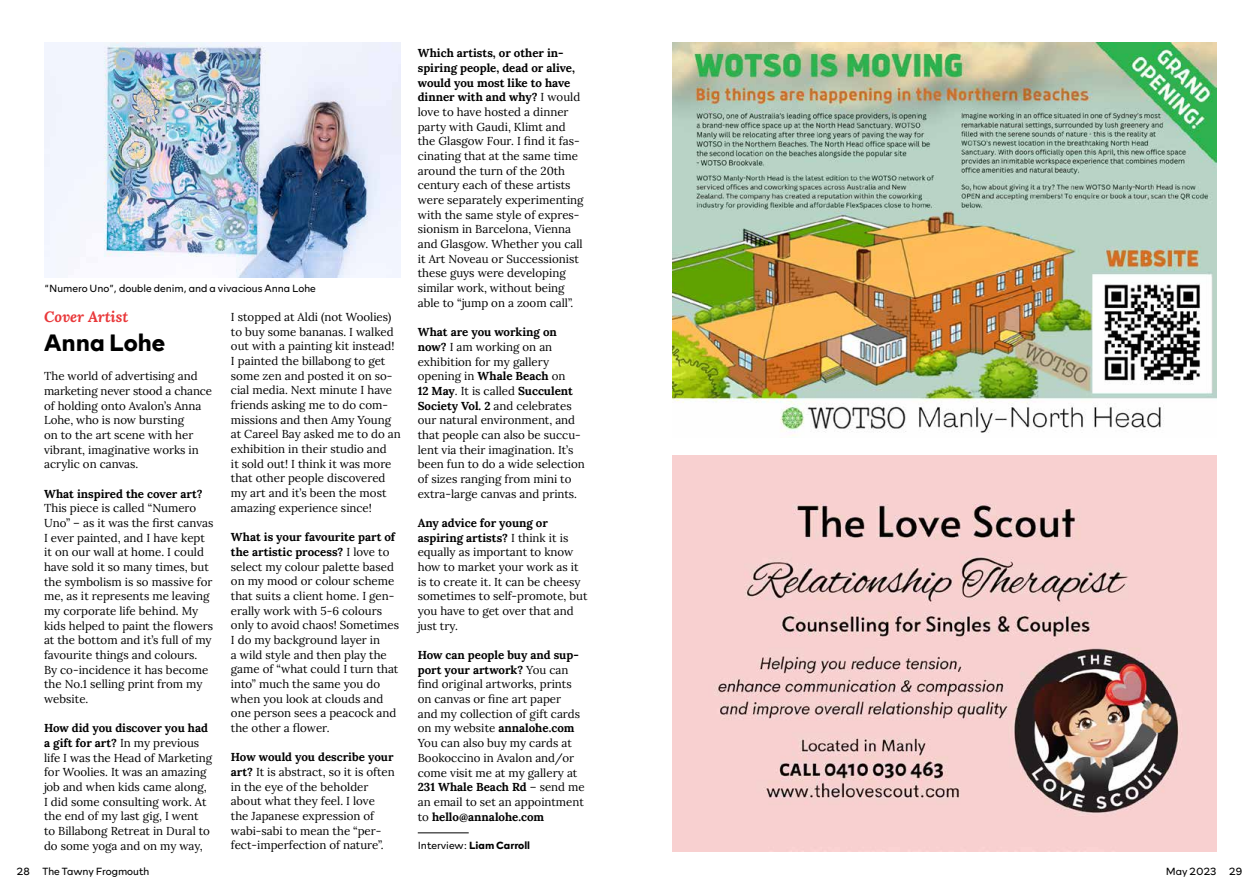
<style>
.page{position:relative;width:1259px;height:893px;background:#fff}
.page>*{position:absolute;margin:0;border:0;box-sizing:border-box;transform-origin:0 0}
.t1{font:700 24px "Rockford Sans";color:#000}
.t2{font:italic 700 15px "Lora";color:#e9383a}
.t3{font:11.55px/14.7px "Lora";color:#000}
.t4{font:700 11.55px "Lora";color:#000}
.t5{font:300 10.5px "Rockford Sans";color:#000}
.t6{font:700 10.5px "Rockford Sans";color:#000}
.s1{font-weight:700}
.s2{font-weight:300}
</style>
<div class="page">
<img style="left:44px;top:43px;width:357px;height:234px">
<hr style="left:418px;top:833px;width:51px;height:1px;background:#000">
<img style="left:672px;top:43px;width:544px;height:393px">
<img style="left:672px;top:456px;width:544px;height:395px">
<p class="t5" style="left:45px;top:281px;width:273px">“Numero Uno”, double denim, and a vivacious Anna Lohe</p>
<p class="t2" style="left:44px;top:306px;width:86px">Cover Artist</p>
<h1 class="t1" style="left:44px;top:325px;width:123px">Anna Lohe</h1>
<p class="t3" style="left:44px;top:368px;width:169px">The world of advertising and marketing never stood a chance of holding onto Avalon’s Anna<br>Lohe, who is now bursting<br>on to the art scene with her vibrant, imaginative works in acrylic on canvas.</p>
<p class="t4" style="left:44px;top:485px;width:160px">What inspired the cover art?</p>
<p class="t3" style="left:44px;top:500px;width:171px">This piece is called “Numero<br>Uno” – as it was the first canvas<br>I ever painted, and I have kept it on our wall at home. I could have sold it so many times, but the symbolism is so massive for me, as it represents me leaving my corporate life behind. My kids helped to paint the flowers at the bottom and it’s full of my favourite things and colours.<br>By co-incidence it has become the No.1 selling print from my website.</p>
<p class="t3" style="left:44px;top:720px;width:169px"><span class="s1">How did you discover you had a gift for art?</span> In my previous life I was the Head of Marketing for Woolies. It was an amazing job and when kids came along,<br>I did some consulting work. At the end of my last gig, I went to Billabong Retreat in Dural to do some yoga and on my way,</p>
<p class="t3" style="left:231px;top:309px;width:171px">I stopped at Aldi (not Woolies) to buy some bananas. I walked out with a painting kit instead!<br>I painted the billabong to get some zen and posted it on so&shy;cial media. Next minute I have friends asking me to do com&shy;missions and then Amy Young at Careel Bay asked me to do an exhibition in their studio and<br>it sold out! I think it was more that other people discovered my art and it’s been the most amazing experience since!</p>
<p class="t3" style="left:231px;top:529px;width:170px"><span class="s1">What is your favourite part of the artistic process?</span> I love to select my colour palette based on my mood or colour scheme that suits a client home. I gen&shy;erally work with 5-6 colours only to avoid chaos! Sometimes<br>I do my background layer in<br>a wild style and then play the game of “what could I turn that into” much the same you do when you look at clouds and one person sees a peacock and the other a flower.</p>
<p class="t3" style="left:231px;top:749px;width:165px"><span class="s1">How would you describe your art?</span> It is abstract, so it is often in the eye of the beholder about what they feel. I love the Japanese expression of wabi-sabi to mean the “per&shy;fect-imperfection of nature”.</p>
<p class="t3" style="left:418px;top:45px;width:167px"><span class="s1">Which artists, or other in&shy;spiring people, dead or alive, would you most like to have dinner with and why?</span> I would love to have hosted a dinner party with Gaudi, Klimt and the Glasgow Four. I find it fas&shy;cinating that at the same time around the turn of the 20th century each of these artists were separately experimenting with the same style of expres&shy;sionism in Barcelona, Vienna and Glasgow. Whether you call it Art Noveau or Successionist these guys were developing similar work, without being able to “jump on a zoom call”.</p>
<p class="t3" style="left:418px;top:324px;width:168px"><span class="s1">What are you working on now?</span> I am working on an exhibition for my gallery opening in <span class="s1">Whale Beach</span> on<br><span class="s1">12 May</span>. It is called <span class="s1">Succulent<br>Society Vol. 2</span> and celebrates our natural environment, and that people can also be succu&shy;lent via their imagination. It’s been fun to do a wide selection of sizes ranging from mini to extra-large canvas and prints.</p>
<p class="t3" style="left:418px;top:515px;width:171px"><span class="s1">Any advice for young or aspiring artists?</span> I think it is equally as important to know how to market your work as it is to create it. It can be cheesy sometimes to self-promote, but you have to get over that and just try.</p>
<p class="t3" style="left:418px;top:647px;width:168px"><span class="s1">How can people buy and sup&shy;port your artwork?</span> You can find original artworks, prints on canvas or fine art paper<br>and my collection of gift cards on my website <span class="s1">annalohe.com<br></span>You can also buy my cards at<br>Bookoccino in Avalon and/or come visit me at my gallery at<br><span class="s1">231 Whale Beach Rd</span> – send me an email to set an appointment to <span class="s1">hello@annalohe.com</span></p>
<p class="t6" style="left:418px;top:837px;width:114px"><span class="s2">Interview:</span> Liam Carroll</p>
<p class="t5" style="left:17px;top:864px;width:134px">28 The Tawny Frogmouth</p>
<p class="t5" style="left:1165px;top:864px;width:78px">May 2023 29</p>
</div>
